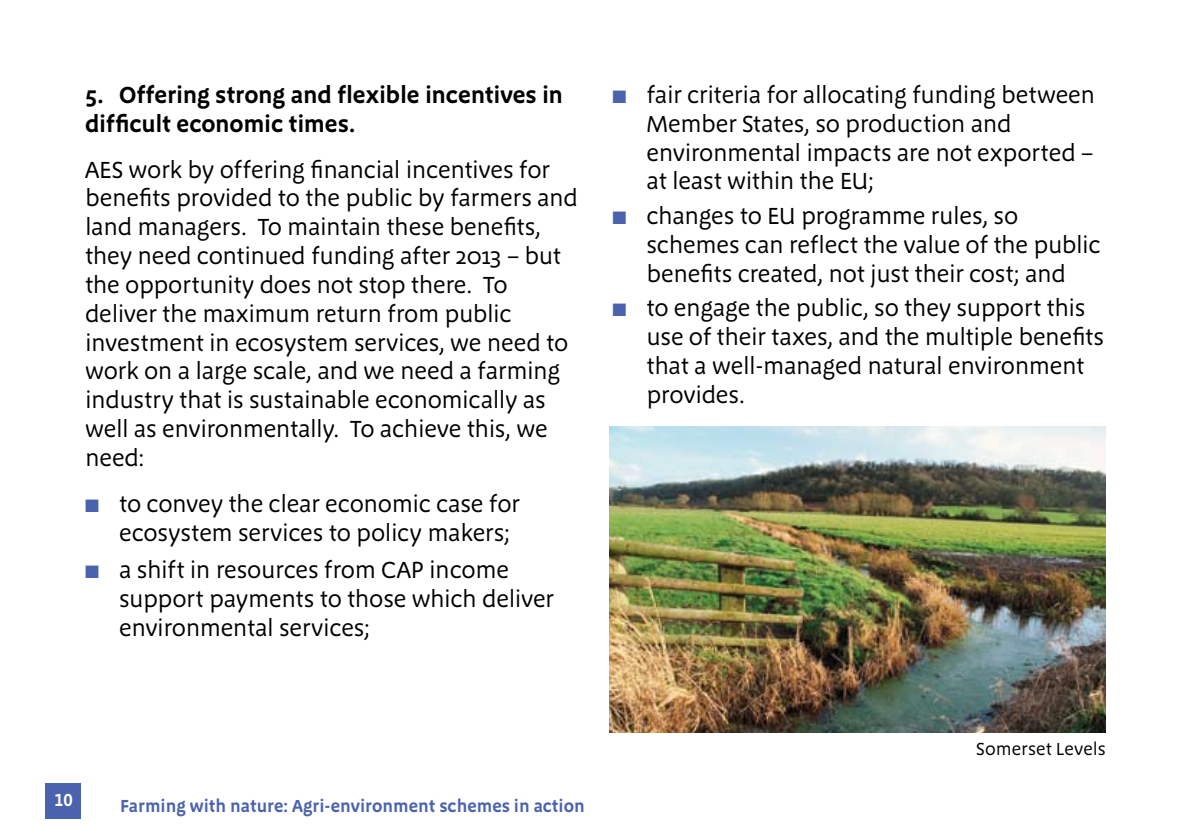
<style>
.page{position:relative;width:1191px;height:840px;background:#fff}
.page>*{position:absolute;margin:0;border:0;box-sizing:border-box;transform-origin:0 0}
.Bullet_list{font:24px/28.8px "Megano";letter-spacing:-.015em;color:#000}
.BODY_COPY__BLACK{font:24px/28.8px "Megano";letter-spacing:-.015em;color:#000}
.Bullet_list__FIRST_b{font:24px/28.8px "Megano";letter-spacing:-.015em;color:#000}
.BODY_COPY__BLACK-2{font:600 24px/28.8px "Megano";letter-spacing:-.01em;color:#000}
.t1{font:600 18px "Megano";color:#4b63ae}
.t2{font:18px "Megano";color:#000}
.t3{font:600 18px "Megano LF";color:#fff}
.s1{color:#4b63ae}
</style>
<div class="page">
<div style="left:45px;top:782px;width:36px;height:36px;background:#4b63ae"></div>
<img style="left:609px;top:426px;width:497px;height:306px">
<p class="BODY_COPY__BLACK-2" style="left:85px;top:80px;width:479px">5. Offering strong and flexible incentives in difficult economic times.</p>
<p class="BODY_COPY__BLACK" style="left:85px;top:155px;width:494px">AES work by offering financial incentives for benefits provided to the public by farmers and land managers. To maintain these benefits, they need continued funding after 2013 – but the opportunity does not stop there. To deliver the maximum return from public investment in ecosystem services, we need to work on a large scale, and we need a farming industry that is sustainable economically as well as environmentally. To achieve this, we need:</p>
<p class="Bullet_list__FIRST_b" style="left:119px;top:489px;width:402px;text-indent:-34px"><span class="s1">■</span> to convey the clear economic case for ecosystem services to policy makers;</p>
<p class="Bullet_list" style="left:119px;top:555px;width:436px;text-indent:-34px"><span class="s1">■</span> a shift in resources from CAP income support payments to those which deliver environmental services;</p>
<p class="Bullet_list" style="left:646px;top:80px;width:450px;text-indent:-34px"><span class="s1">■</span> fair criteria for allocating funding between Member States, so production and environmental impacts are not exported – at least within the EU;</p>
<p class="Bullet_list" style="left:646px;top:201px;width:456px;text-indent:-34px"><span class="s1">■</span> changes to EU programme rules, so schemes can reflect the value of the public benefits created, not just their cost; and</p>
<p class="Bullet_list" style="left:646px;top:293px;width:459px;text-indent:-34px"><span class="s1">■</span> to engage the public, so they support this use of their taxes, and the multiple benefits that a well-managed natural environment provides.</p>
<p class="t3" style="left:54px;top:788px;width:20px">10</p>
<p class="t1" style="left:120px;top:795px;width:466px">Farming with nature: Agri-environment schemes in action</p>
<p class="t2" style="left:976px;top:737px;width:131px">Somerset Levels</p>
</div>
